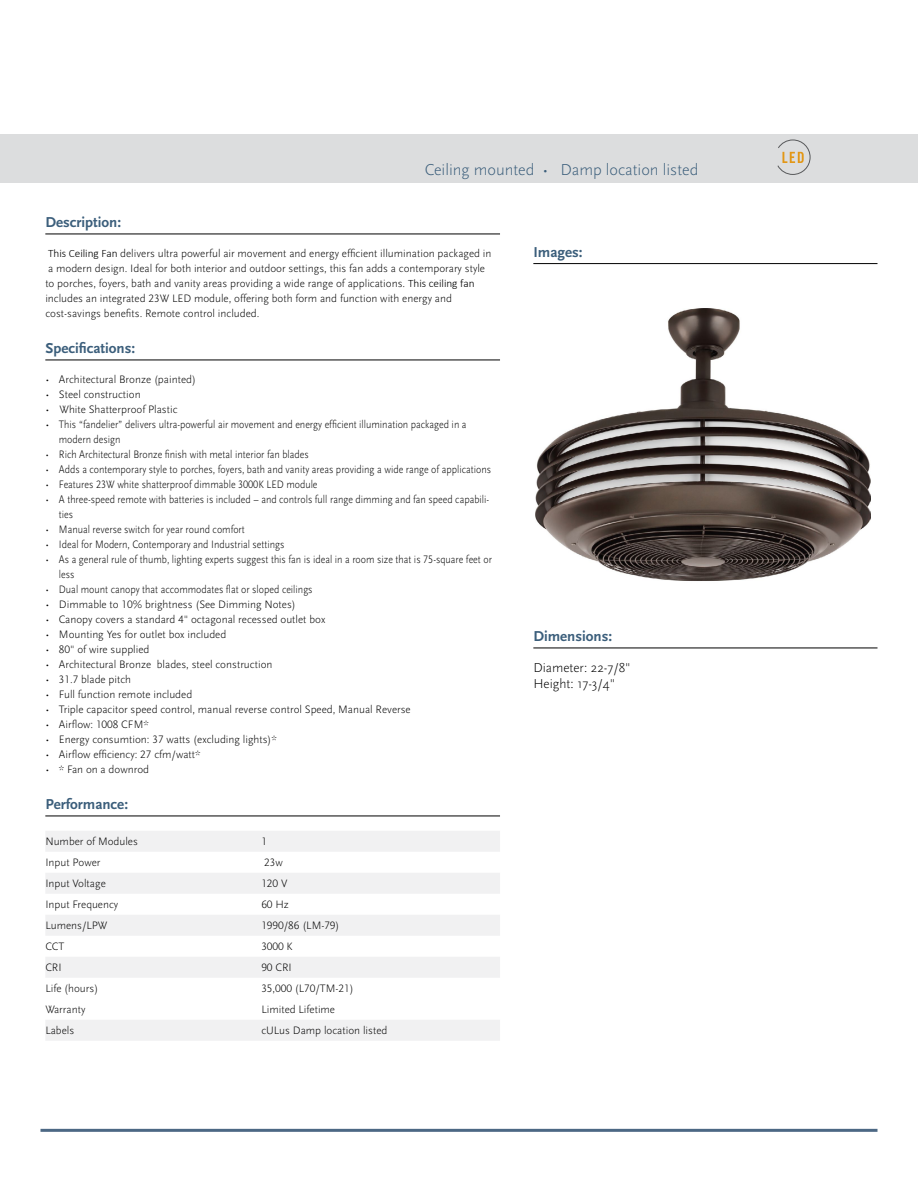
<style>
.page{position:relative;width:918px;height:1188px;background:#fff}
.page>*{position:absolute;margin:0;border:0;box-sizing:border-box;transform-origin:0 0}
.t1{font:300 16.5px "Scala Sans Pro";color:#3b5e7b}
.t2{font:700 15px "Scala Sans Pro";color:#3b5e7b}
.t3{font:300 13.5px/16.2px "Scala Sans Pro";color:#000}
.t4{font:300 11.25px/15px "Scala Sans Pro";color:#000}
.t5{font:300 11.25px/15px "Scala Sans Pro";color:#000;scale:.9 1}
.s1{font-family:"Calibri"}
</style>
<div class="page">
<hr style="left:40px;top:1129px;width:838px;height:3px;background:#4c6884">
<hr style="left:533px;top:263px;width:344px;height:1px;background:#000">
<hr style="left:45px;top:234px;width:455px;height:1px;background:#000">
<hr style="left:45px;top:360px;width:455px;height:1px;background:#000">
<hr style="left:45px;top:816px;width:455px;height:1px;background:#000">
<div style="left:45px;top:831px;width:455px;height:21px;background:#f1f1f2"></div>
<div style="left:45px;top:873px;width:455px;height:21px;background:#f1f1f2"></div>
<div style="left:45px;top:915px;width:455px;height:21px;background:#f1f1f2"></div>
<div style="left:45px;top:957px;width:455px;height:21px;background:#f1f1f2"></div>
<div style="left:45px;top:1020px;width:455px;height:21px;background:#f1f1f2"></div>
<div style="left:0;top:134px;width:918px;height:49px;background:#dcddde"></div>
<img style="left:536px;top:308px;width:334px;height:273px">
<svg style="left:777px;top:140px;width:33px;height:35px"></svg>
<hr style="left:533px;top:648px;width:344px;height:1px;background:#000">
<h1 class="t1" style="left:425px;top:160px;width:275px">Ceiling mounted • Damp location listed</h1>
<h2 class="t2" style="left:45px;top:213px;width:77px">Description:</h2>
<p class="t4" style="left:48px;top:246px;width:445px"><span class="s1">This Ceiling Fan</span> delivers ultra powerful air movement and energy efficient illumination packaged in</p>
<h2 class="t2" style="left:533px;top:243px;width:51px">Images:</h2>
<p class="t4" style="left:45px;top:261px;width:441px">a modern design. Ideal for both interior and outdoor settings, this fan adds a contemporary style to porches, foyers, bath and vanity areas providing a wide range of applications. <span class="s1">This ceiling fan </span>includes an integrated 23W LED module, offering both form and function with energy and cost-savings benefits. Remote control included.</p>
<h2 class="t2" style="left:45px;top:339px;width:91px">Specifications:</h2>
<p class="t4" style="left:45px;top:372px;width:152px">• Architectural Bronze (painted)</p>
<p class="t4" style="left:45px;top:387px;width:97px">• Steel construction</p>
<p class="t4" style="left:45px;top:402px;width:134px">• White Shatterproof Plastic</p>
<p class="t4" style="left:45px;top:417px;width:423px">• This “fandelier” delivers ultra-powerful air movement and energy efficient illumination packaged in a</p>
<p class="t5" style="left:59px;top:432px;width:70px">modern design</p>
<p class="t5" style="left:45px;top:447px;width:294px">• Rich Architectural Bronze finish with metal interior fan blades</p>
<p class="t5" style="left:45px;top:462px;width:497px">• Adds a contemporary style to porches, foyers, bath and vanity areas providing a wide range of applications</p>
<p class="t5" style="left:45px;top:477px;width:304px">• Features 23W white shatterproof dimmable 3000K LED module</p>
<p class="t5" style="left:59px;top:492px;width:480px;text-indent:-13px">• A three-speed remote with batteries is included – and controls full range dimming and fan speed capabili&shy;ties</p>
<p class="t5" style="left:45px;top:522px;width:223px">• Manual reverse switch for year round comfort</p>
<p class="t5" style="left:45px;top:537px;width:267px">• Ideal for Modern, Contemporary and Industrial settings</p>
<p class="t5" style="left:59px;top:552px;width:483px;text-indent:-13px">• As a general rule of thumb, lighting experts suggest this fan is ideal in a room size that is 75-square feet or less</p>
<p class="t5" style="left:45px;top:582px;width:299px">• Dual mount canopy that accommodates flat or sloped ceilings</p>
<p class="t4" style="left:45px;top:597px;width:252px">• Dimmable to 10% brightness (See Dimming Notes)</p>
<p class="t4" style="left:45px;top:612px;width:281px">• Canopy covers a standard 4" octagonal recessed outlet box</p>
<p class="t4" style="left:45px;top:627px;width:182px">• Mounting Yes for outlet box included</p>
<p class="t4" style="left:45px;top:642px;width:106px">• 80" of wire supplied</p>
<p class="t4" style="left:45px;top:657px;width:229px">• Architectural Bronze blades, steel construction</p>
<p class="t4" style="left:45px;top:672px;width:87px">• 31.7 blade pitch</p>
<p class="t4" style="left:45px;top:687px;width:148px">• Full function remote included</p>
<p class="t4" style="left:45px;top:702px;width:367px">• Triple capacitor speed control, manual reverse control Speed, Manual Reverse</p>
<p class="t4" style="left:45px;top:717px;width:105px">• Airflow: 1008 CFM*</p>
<p class="t4" style="left:45px;top:732px;width:233px">• Energy consumtion: 37 watts (excluding lights)*</p>
<p class="t4" style="left:45px;top:747px;width:157px">• Airflow efficiency: 27 cfm/watt*</p>
<p class="t4" style="left:45px;top:762px;width:105px">• * Fan on a downrod</p>
<h2 class="t2" style="left:45px;top:795px;width:84px">Performance:</h2>
<p class="t4" style="left:45px;top:834px;width:94px">Number of Modules</p>
<p class="t4" style="left:261px;top:834px;width:7px">1</p>
<p class="t4" style="left:45px;top:855px;width:57px">Input Power</p>
<p class="t4" style="left:264px;top:855px;width:20px">23w</p>
<p class="t4" style="left:45px;top:876px;width:62px">Input Voltage</p>
<p class="t4" style="left:261px;top:876px;width:28px">120 V</p>
<p class="t4" style="left:45px;top:897px;width:74px">Input Frequency</p>
<p class="t4" style="left:261px;top:897px;width:29px">60 Hz</p>
<p class="t4" style="left:45px;top:918px;width:64px">Lumens/LPW</p>
<p class="t4" style="left:261px;top:918px;width:80px">1990/86 (LM-79)</p>
<p class="t4" style="left:45px;top:939px;width:21px">CCT</p>
<p class="t4" style="left:261px;top:939px;width:33px">3000 K</p>
<p class="t4" style="left:45px;top:960px;width:18px">CRI</p>
<p class="t4" style="left:261px;top:960px;width:32px">90 CRI</p>
<p class="t4" style="left:45px;top:981px;width:54px">Life (hours)</p>
<p class="t4" style="left:261px;top:981px;width:94px">35,000 (L70/TM-21)</p>
<p class="t4" style="left:45px;top:1002px;width:42px">Warranty</p>
<p class="t4" style="left:261px;top:1002px;width:75px">Limited Lifetime</p>
<p class="t4" style="left:45px;top:1023px;width:30px">Labels</p>
<p class="t4" style="left:261px;top:1023px;width:128px">cULus Damp location listed</p>
<h2 class="t2" style="left:533px;top:627px;width:80px">Dimensions:</h2>
<p class="t3" style="left:533px;top:660px;width:99px">Diameter: 22-7/8"<br>Height: 17-3/4"</p>
</div>
